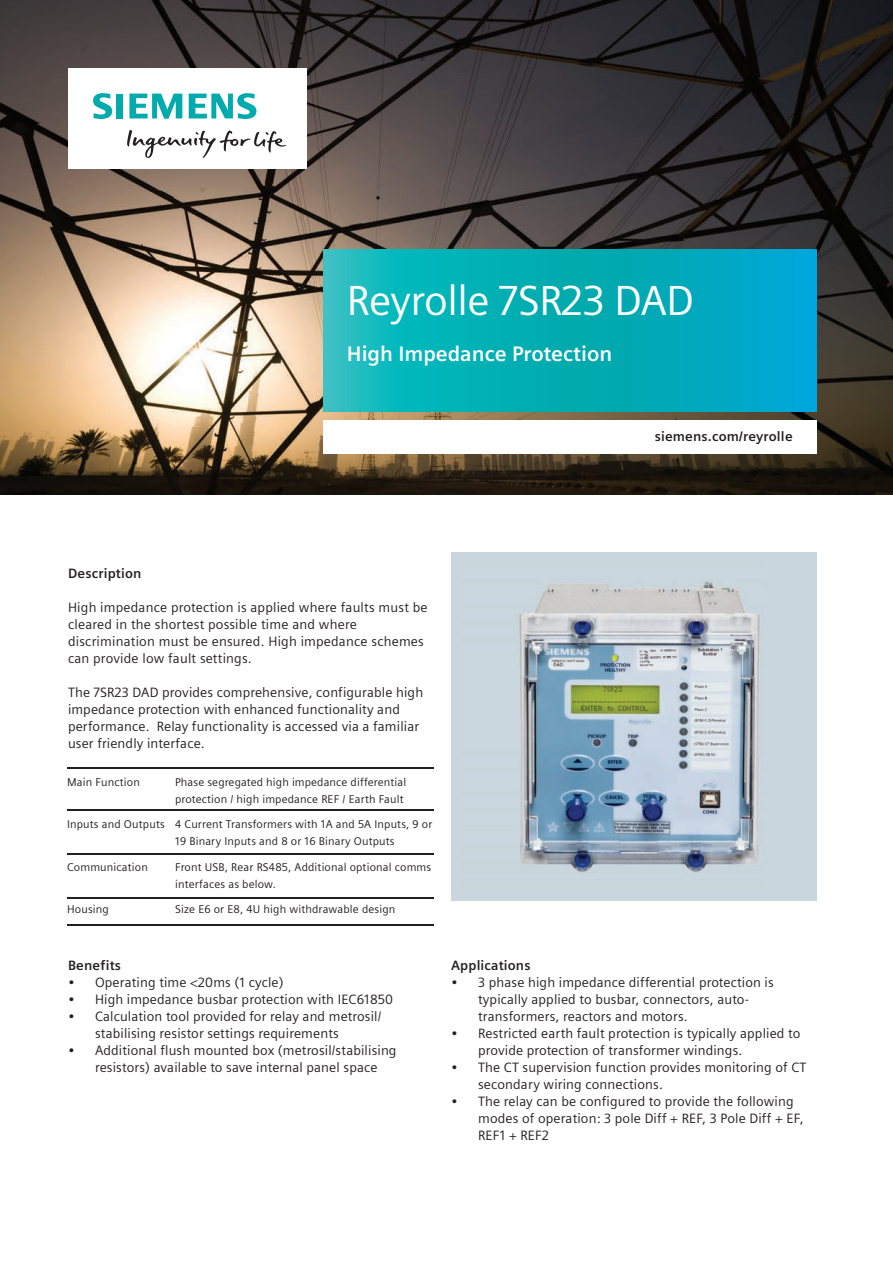
<style>
.page{position:relative;width:893px;height:1263px;background:#fff}
.page>*{position:absolute;margin:0;border:0;box-sizing:border-box;transform-origin:0 0}
.t1{font:42px "Siemens Sans";letter-spacing:-.01em;color:#fff}
.t2{font:700 21px "Siemens Sans";color:#fff}
.t3{font:13.5px/17px "Siemens Sans";letter-spacing:.01em;color:#231f20}
.t4{font:700 13.5px "Siemens Sans";letter-spacing:.015em;color:#231f20}
.t5{font:11.25px/17px "Siemens Sans";letter-spacing:.015em;color:#231f20}
</style>
<div class="page">
<div style="left:451px;top:553px;width:365px;height:348px;background:#c9d6de"></div>
<img style="left:0;top:0;width:893px;height:495px">
<div style="left:68px;top:68px;width:238px;height:101px;background:#fff"></div>
<svg style="left:127px;top:130px;width:159px;height:28px"></svg>
<svg style="left:93px;top:93px;width:30px;height:26px"></svg>
<svg style="left:129px;top:94px;width:53px;height:25px"></svg>
<svg style="left:189px;top:93px;width:67px;height:26px"></svg>
<svg style="left:323px;top:249px;width:493px;height:163px;background:#05aebc"></svg>
<div style="left:323px;top:420px;width:493px;height:33px;background:#fff"></div>
<img style="left:519px;top:563px;width:298px;height:328px">
<hr style="left:67px;top:767px;width:366px;height:2px;background:#231f20">
<hr style="left:67px;top:810px;width:366px;height:1px;background:#231f20">
<hr style="left:67px;top:853px;width:367px;height:1px;background:#231f20">
<hr style="left:67px;top:897px;width:367px;height:2px;background:#231f20">
<hr style="left:68px;top:924px;width:366px;height:2px;background:#231f20">
<h1 class="t1" style="left:347px;top:277px;width:349px">Reyrolle 7SR23 DAD</h1>
<h2 class="t2" style="left:347px;top:342px;width:267px">High Impedance Protection</h2>
<p class="t4" style="left:655px;top:429px;width:139px">siemens.com/reyrolle</p>
<p class="t4" style="left:68px;top:566px;width:75px">Description</p>
<p class="t3" style="left:68px;top:599px;width:361px">High impedance protection is applied where faults must be cleared in the shortest possible time and where discrimination must be ensured. High impedance schemes can provide low fault settings.</p>
<p class="t3" style="left:68px;top:684px;width:357px">The 7SR23 DAD provides comprehensive, configurable high impedance protection with enhanced functionality and performance. Relay functionality is accessed via a familiar user friendly interface.</p>
<p class="t5" style="left:67px;top:773px;width:74px">Main Function</p>
<p class="t5" style="left:175px;top:773px;width:233px">Phase segregated high impedance differential protection / high impedance REF / Earth Fault</p>
<p class="t5" style="left:175px;top:816px;width:259px;text-indent:-108px">Inputs and Outputs 4 Current Transformers with 1A and 5A Inputs, 9 or<br>19 Binary Inputs and 8 or 16 Binary Outputs</p>
<p class="t5" style="left:67px;top:858px;width:82px">Communication</p>
<p class="t5" style="left:175px;top:858px;width:258px">Front USB, Rear RS485, Additional optional comms interfaces as below.</p>
<p class="t5" style="left:67px;top:901px;width:43px">Housing</p>
<p class="t5" style="left:175px;top:901px;width:222px">Size E6 or E8, 4U high withdrawable design</p>
<p class="t4" style="left:68px;top:957px;width:55px">Benefits</p>
<p class="t3" style="left:68px;top:973px;width:217px">• Operating time &lt;20ms (1 cycle)</p>
<p class="t3" style="left:68px;top:990px;width:327px">• High impedance busbar protection with IEC61850</p>
<p class="t3" style="left:95px;top:1007px;width:288px;text-indent:-27px">• Calculation tool provided for relay and metrosil/ stabilising resistor settings requirements</p>
<p class="t3" style="left:68px;top:1042px;width:330px;text-align:center">• Additional flush mounted box (metrosil/stabilising resistors) available to save internal panel space</p>
<p class="t4" style="left:451px;top:957px;width:81px">Applications</p>
<p class="t3" style="left:478px;top:973px;width:297px;text-indent:-27px">• 3 phase high impedance differential protection is typically applied to busbar, connectors, auto&shy;transformers, reactors and motors.</p>
<p class="t3" style="left:478px;top:1024px;width:324px;text-indent:-27px">• Restricted earth fault protection is typically applied to provide protection of transformer windings.</p>
<p class="t3" style="left:478px;top:1058px;width:330px;text-indent:-27px">• The CT supervision function provides monitoring of CT secondary wiring connections.</p>
<p class="t3" style="left:478px;top:1093px;width:327px;text-indent:-27px">• The relay can be configured to provide the following modes of operation: 3 pole Diff + REF, 3 Pole Diff + EF,<br>REF1 + REF2</p>
</div>
